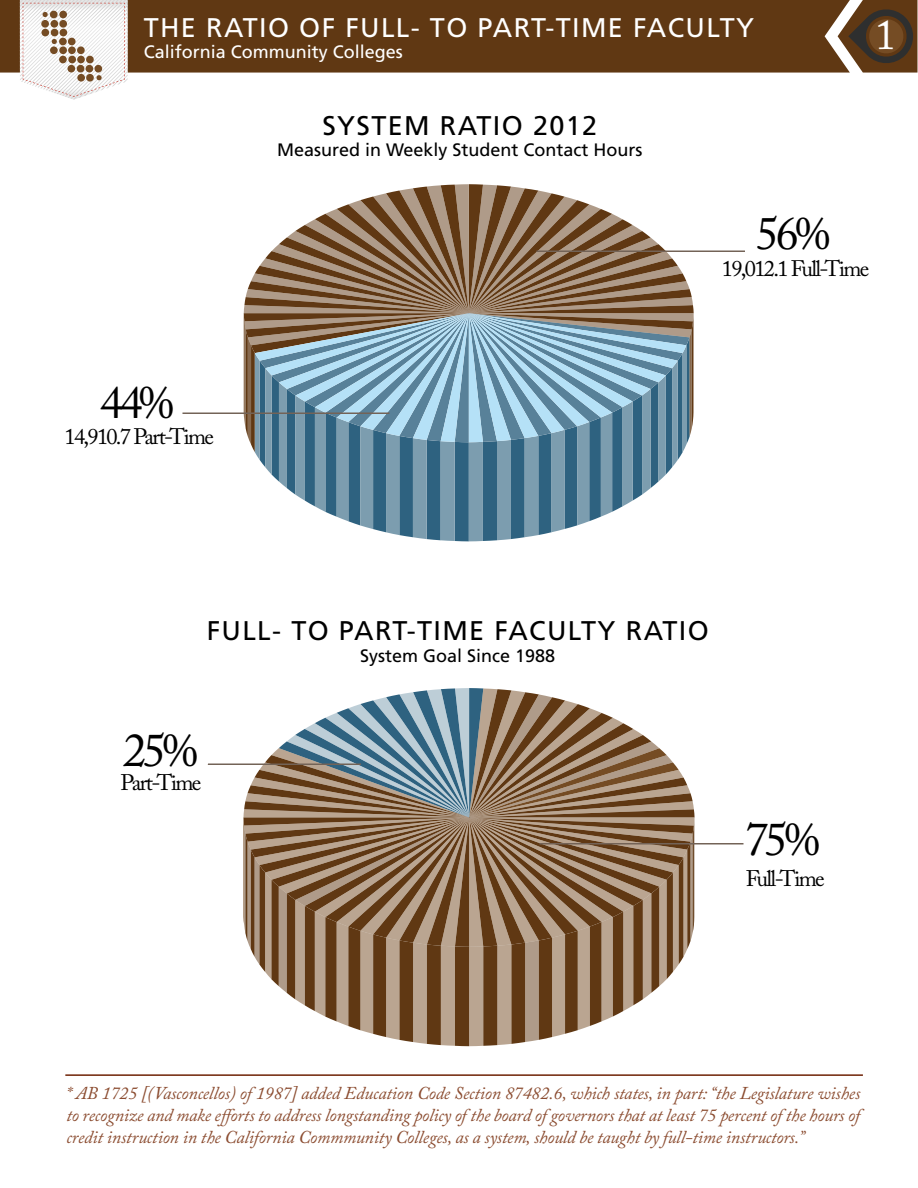
<style>
.page{position:relative;width:918px;height:1188px;background:#fff}
.page>*{position:absolute;margin:0;border:0;box-sizing:border-box;transform-origin:0 0}
.t1{font:46.65px "Adobe Caslon Pro";color:#000}
.t2{font:46.2px "Adobe Caslon Pro";color:#000}
.t3{font:42px "Adobe Caslon Pro";color:#fff}
.t4{font:27px "Frutiger";letter-spacing:.05em;color:#000}
.t5{font:27px "Frutiger";letter-spacing:.05em;color:#fff}
.t6{font:22.5px "Adobe Caslon Pro";letter-spacing:-.075em;color:#000}
.t7{font:22.35px "Adobe Caslon Pro";letter-spacing:-.075em;color:#000}
.t8{font:italic 18px/21.6px "Adobe Caslon Pro";letter-spacing:-.01em;color:#8b4c30;text-align:justify}
.t9{font:18px "Frutiger";color:#000}
.t10{font:18px "Frutiger";color:#fff}
</style>
<div class="page">
<svg style="left:244px;top:184px;width:450px;height:357px"></svg>
<hr style="left:536px;top:250px;width:209px;height:2px;background:#736357">
<hr style="left:182px;top:412px;width:207px;height:2px;background:#736357">
<div style="left:0;top:0;width:917px;height:73px;background:#603813"></div>
<svg style="left:848px;top:7px;width:68px;height:59px"></svg>
<svg style="left:243px;top:688px;width:452px;height:358px"></svg>
<hr style="left:539px;top:843px;width:204px;height:1px;background:#736357">
<hr style="left:208px;top:764px;width:153px;height:1px;background:#736357">
<svg style="left:20px;top:0;width:108px;height:100px"></svg>
<hr style="left:65px;top:1074px;width:798px;height:2px;background:#6f2205">
<p class="t5" style="left:144px;top:11px;width:612px">THE RATIO OF FULL- TO PART-TIME FACULTY</p>
<p class="t10" style="left:144px;top:42px;width:261px">California Community Colleges</p>
<p class="t4" style="left:322px;top:109px;width:276px">SYSTEM RATIO 2012</p>
<p class="t9" style="left:277px;top:139px;width:367px">Measured in Weekly Student Contact Hours</p>
<p class="t3" style="left:875px;top:10px;width:23px">1</p>
<p class="t2" style="left:756px;top:206px;width:75px">56%</p>
<p class="t7" style="left:722px;top:256px;width:149px">19,012.1 Full-Time</p>
<p class="t2" style="left:100px;top:375px;width:75px">44%</p>
<p class="t7" style="left:65px;top:423px;width:151px">14,910.7 Part-Time</p>
<p class="t4" style="left:207px;top:615px;width:503px">FULL- TO PART-TIME FACULTY RATIO</p>
<p class="t9" style="left:360px;top:645px;width:197px">System Goal Since 1988</p>
<p class="t1" style="left:123px;top:722px;width:76px">25%</p>
<p class="t6" style="left:121px;top:769px;width:82px">Part-Time</p>
<p class="t1" style="left:745px;top:812px;width:76px">75%</p>
<p class="t6" style="left:746px;top:865px;width:80px">Full-Time</p>
<p class="t8" style="left:67px;top:1082px;width:795px">* AB 1725 [(Vasconcellos) of 1987] added Education Code Section 87482.6, which states, in part: “the Legislature wishes to recognize and make efforts to address longstanding policy of the board of governors that at least 75 percent of the hours of credit instruction in the California Commmunity Colleges, as a system, should be taught by full-time instructors.”</p>
</div>
